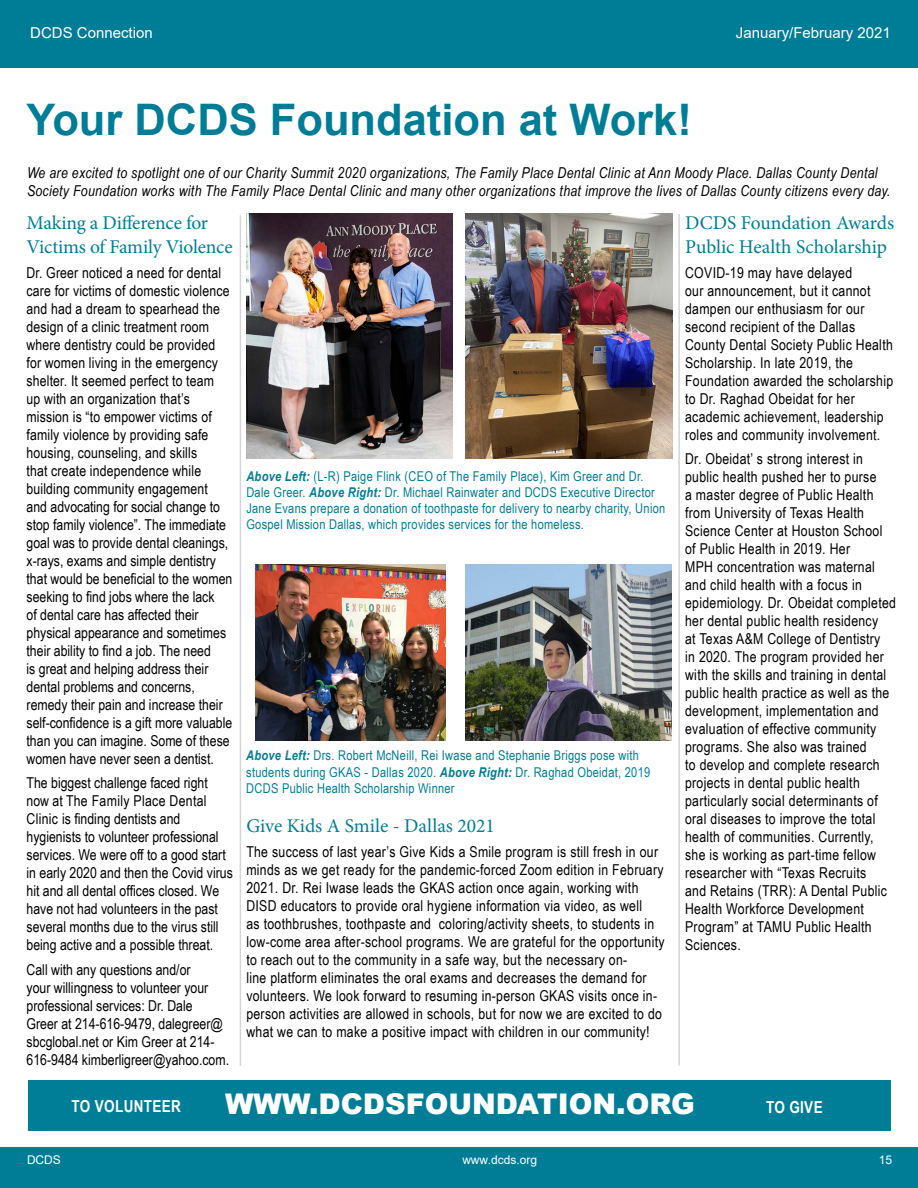
<style>
.page{position:relative;width:918px;height:1188px;background:#fff}
.page>*{position:absolute;margin:0;border:0;box-sizing:border-box;transform-origin:0 0}
.t1{font:700 43.5px "Arial";color:#007d96}
.t2{font:900 28.5px "Arial";color:#fff}
.t3{font:19.5px/23.4px "Minion Pro";letter-spacing:-.005em;color:#007d96}
.t4{font:700 16.5px "Arial Narrow";letter-spacing:.02em;color:#fff}
.t5{font:15px/18px "Arial Narrow";letter-spacing:.02em;color:#000}
.t6{font:15px/18px "Arial Narrow";color:#000}
.t7{font:italic 15px/18px "Arial Narrow";letter-spacing:.02em;color:#000}
.t8{font:15px "Arial";color:#fff}
.t9{font:13.5px/16.2px "Arial Narrow";letter-spacing:.02em;color:#007d96}
.t10{font:12px "Arial";color:#fff}
.s1{font-weight:700;font-style:italic}
</style>
<div class="page">
<div style="left:0;top:0;width:918px;height:60px;background:#007d96"></div>
<div style="left:0;top:51px;width:918px;height:17px;background:#007d96"></div>
<div style="left:0;top:1148px;width:918px;height:40px;background:#007d96"></div>
<img style="left:246px;top:214px;width:206px;height:245px">
<img style="left:466px;top:565px;width:206px;height:176px">
<div style="left:29px;top:1080px;width:862px;height:51px;background:#007e97"></div>
<hr style="left:678px;top:214px;width:2px;height:852px;background:#d3d5d6">
<hr style="left:240px;top:215px;width:1px;height:851px;background:#d3d5d6">
<img style="left:466px;top:214px;width:206px;height:245px">
<img style="left:255px;top:565px;width:191px;height:176px">
<p class="t8" style="left:30px;top:22px;width:124px">DCDS Connection</p>
<p class="t8" style="left:736px;top:22px;width:157px">January/February 2021</p>
<h1 class="t1" style="left:27px;top:89px;width:667px">Your DCDS Foundation at Work!</h1>
<p class="t7" style="left:27px;top:164px;width:865px">We are excited to spotlight one of our Charity Summit 2020 organizations, The Family Place Dental Clinic at Ann Moody Place. Dallas County Dental<br>Society Foundation works with The Family Place Dental Clinic and many other organizations that improve the lives of Dallas County citizens every day.</p>
<h3 class="t3" style="left:685px;top:212px;width:211px">DCDS Foundation Awards<br>Public Health Scholarship</h3>
<p class="t5" style="left:685px;top:263px;width:210px">COVID-19 may have delayed<br>our announcement, but it cannot dampen our enthusiasm for our second recipient of the Dallas<br>County Dental Society Public Health<br>Scholarship. In late 2019, the<br>Foundation awarded the scholarship to Dr. Raghad Obeidat for her academic achievement, leadership roles and community involvement.</p>
<p class="t5" style="left:685px;top:450px;width:212px">Dr. Obeidat’ s strong interest in public health pushed her to purse<br>a master degree of Public Health from University of Texas Health<br>Science Center at Houston School of Public Health in 2019. Her<br>MPH concentration was maternal and child health with a focus in epidemiology. Dr. Obeidat completed her dental public health residency<br>at Texas A&amp;M College of Dentistry<br>in 2020. The program provided her with the skills and training in dental public health practice as well as the development, implementation and evaluation of effective community programs. She also was trained<br>to develop and complete research projects in dental public health particularly social determinants of oral diseases to improve the total health of communities. Currently, she is working as part-time fellow researcher with “Texas Recruits<br>and Retains (TRR): A Dental Public<br>Health Workforce Development<br>Program” at TAMU Public Health<br>Sciences.</p>
<h3 class="t3" style="left:27px;top:212px;width:208px">Making a Difference for<br>Victims of Family Violence</h3>
<p class="t6" style="left:27px;top:263px;width:207px">Dr. Greer noticed a need for dental care for victims of domestic violence and had a dream to spearhead the design of a clinic treatment room where dentistry could be provided for women living in the emergency shelter. It seemed perfect to team<br>up with an organization that’s mission is “to empower victims of family violence by providing safe housing, counseling, and skills<br>that create independence while building community engagement<br>and advocating for social change to stop family violence”. The immediate goal was to provide dental cleanings, x-rays, exams and simple dentistry that would be beneficial to the women seeking to find jobs where the lack<br>of dental care has affected their physical appearance and sometimes their ability to find a job. The need<br>is great and helping address their dental problems and concerns, remedy their pain and increase their self-confidence is a gift more valuable than you can imagine. Some of these women have never seen a dentist.</p>
<p class="t6" style="left:27px;top:774px;width:208px">The biggest challenge faced right now at The Family Place Dental Clinic is finding dentists and hygienists to volunteer professional services. We were off to a good start in early 2020 and then the Covid virus hit and all dental offices closed. We have not had volunteers in the past several months due to the virus still being active and a possible threat.</p>
<p class="t6" style="left:27px;top:960px;width:204px">Call with any questions and/or<br>your willingness to volunteer your professional services: Dr. Dale<br>Greer at 214-616-9479, dalegreer@ sbcglobal.net or Kim Greer at 214- 616-9484 kimberligreer@yahoo.com.</p>
<p class="t9" style="left:246px;top:468px;width:420px"><span class="s1">Above Left:</span> (L-R) Paige Flink (CEO of The Family Place), Kim Greer and Dr.<br>Dale Greer. <span class="s1">Above Right:</span> Dr. Michael Rainwater and DCDS Executive Director Jane Evans prepare a donation of toothpaste for delivery to nearby charity, Union Gospel Mission Dallas, which provides services for the homeless.</p>
<p class="t9" style="left:246px;top:747px;width:406px"><span class="s1">Above Left:</span> Drs. Robert McNeill, Rei Iwase and Stephanie Briggs pose with students during GKAS - Dallas 2020. <span class="s1">Above Right:</span> Dr. Raghad Obeidat, 2019<br>DCDS Public Health Scholarship Winner</p>
<h3 class="t3" style="left:246px;top:814px;width:250px">Give Kids A Smile - Dallas 2021</h3>
<p class="t5" style="left:246px;top:842px;width:420px">The success of last year’s Give Kids a Smile program is still fresh in our minds as we get ready for the pandemic-forced Zoom edition in February 2021. Dr. Rei Iwase leads the GKAS action once again, working with DISD educators to provide oral hygiene information via video, as well<br>as toothbrushes, toothpaste and coloring/activity sheets, to students in low-come area after-school programs. We are grateful for the opportunity to reach out to the community in a safe way, but the necessary on-<br>line platform eliminates the oral exams and decreases the demand for volunteers. We look forward to resuming in-person GKAS visits once in&shy;person activities are allowed in schools, but for now we are excited to do what we can to make a positive impact with children in our community!</p>
<p class="t4" style="left:72px;top:1096px;width:111px">TO VOLUNTEER</p>
<h2 class="t2" style="left:225px;top:1083px;width:471px">WWW.DCDSFOUNDATION.ORG</h2>
<p class="t4" style="left:766px;top:1098px;width:58px">TO GIVE</p>
<p class="t10" style="left:27px;top:1152px;width:35px">DCDS</p>
<p class="t10" style="left:462px;top:1152px;width:76px">www.dcds.org</p>
<p class="t10" style="left:879px;top:1152px;width:15px">15</p>
</div>
